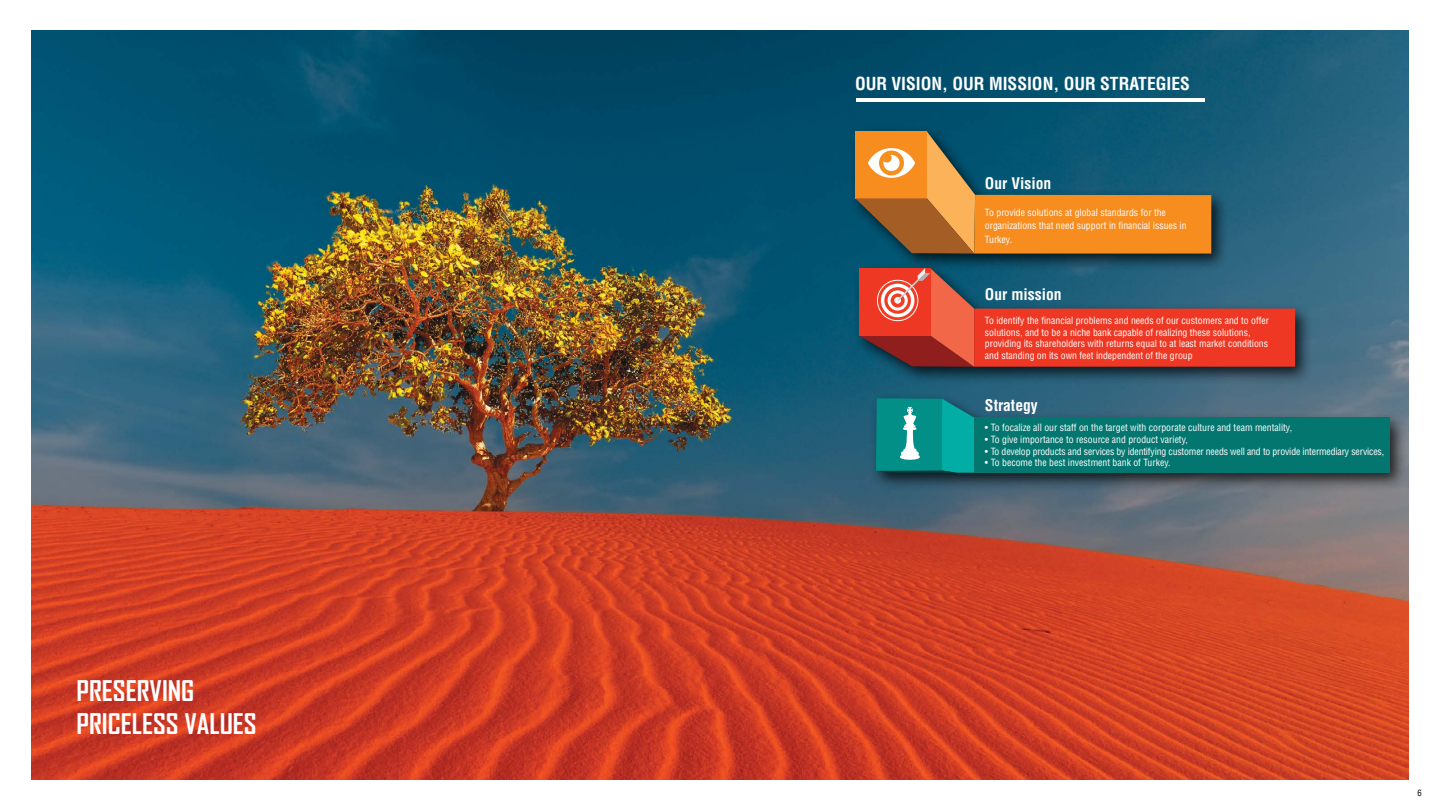
<style>
.page{position:relative;width:1440px;height:810px;background:#fff}
.page>*{position:absolute;margin:0;border:0;box-sizing:border-box;transform-origin:0 0}
.t1{font:700 27.3px/32.5px "Agency";color:#fff}
.t2{font:700 condensed 17.55px "Helvetica LT Std";color:#fff}
.t3{font:700 condensed 15.6px "Helvetica LT Std";color:#fff}
.t4{font:condensed 9.75px/11.7px "Helvetica LT Std";color:#fff}
.t5{font:condensed 8.62px "Helvetica LT Std";color:#000}
</style>
<div class="page">
<img style="left:32px;top:31px;width:1376px;height:748px">
<hr style="left:856px;top:98px;width:349px;height:3px;background:#fff">
<div style="left:849px;top:125px;width:559px;height:366px;background:#000;opacity:.75"></div>
<div style="left:974px;top:309px;width:321px;height:58px;background:#ee3824"></div>
<div style="left:974px;top:418px;width:416px;height:55px;background:#047670"></div>
<svg style="left:855px;top:131px;width:356px;height:123px;background:#8b7549"></svg>
<div style="left:879px;top:151px;width:25px;height:24px;border:4px solid #f78f1e;border-radius:50%"></div>
<div style="left:882px;top:153px;width:10px;height:10px;background:#f78f1e;border-radius:50%"></div>
<svg style="left:860px;top:268px;width:114px;height:99px;background:#bb4e43"></svg>
<svg style="left:876px;top:398px;width:98px;height:75px;background:#139994"></svg>
<h1 class="t1" style="left:76px;top:674px;width:182px">PRESERVING<br>PRICELESS VALUES</h1>
<h2 class="t2" style="left:855px;top:73px;width:336px">OUR VISION, OUR MISSION, OUR STRATEGIES</h2>
<h3 class="t3" style="left:985px;top:174px;width:68px">Our Vision</h3>
<p class="t4" style="left:985px;top:205px;width:203px;line-height:13.6px">To provide solutions at global standards for the organizations that need support in financial issues in<br>Turkey.</p>
<h3 class="t3" style="left:985px;top:285px;width:78px">Our mission</h3>
<p class="t4" style="left:985px;top:315px;width:286px">To identify the financial problems and needs of our customers and to offer solutions, and to be a niche bank capable of realizing these solutions, providing its shareholders with returns equal to at least market conditions and standing on its own feet independent of the group</p>
<h3 class="t3" style="left:985px;top:395px;width:54px">Strategy</h3>
<p class="t4" style="left:985px;top:422px;width:309px">• To focalize all our staff on the target with corporate culture and team mentality,</p>
<p class="t4" style="left:985px;top:434px;width:204px">• To give importance to resource and product variety,</p>
<p class="t4" style="left:985px;top:445px;width:401px">• To develop products and services by identifying customer needs well and to provide intermediary services,</p>
<p class="t4" style="left:985px;top:457px;width:187px">• To become the best investment bank of Turkey.</p>
<p class="t5" style="left:1417px;top:788px;width:6px">6</p>
</div>
